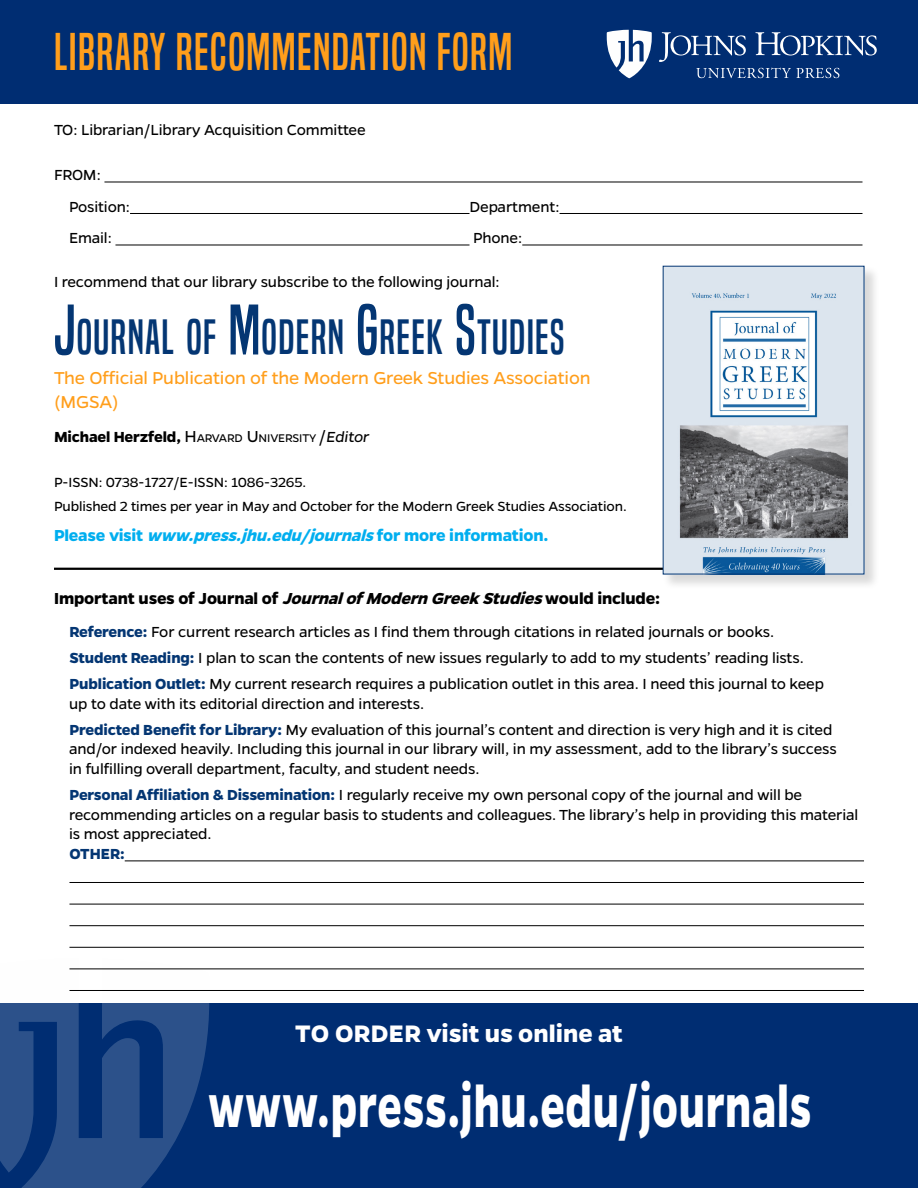
<style>
.page{position:relative;width:918px;height:1188px;background:#fff}
.page>*{position:absolute;margin:0;border:0;box-sizing:border-box;transform-origin:0 0}
.t1{font:700 65.85px "Gentona";letter-spacing:.015em;color:#fff;scale:.7 1}
.t2{font:49.5px "Built Titling Rg";letter-spacing:.03em;color:#ff9e1b}
.Journal_Title{font:46.2px "Built Titling Rg";letter-spacing:.03em;color:#043673}
.t3{font:700 27px "Gentona";color:#fff}
.Journal_Sub_head{font:19.5px/24px "Gentona";letter-spacing:-.01em;color:#ff9e1b}
.Important_uses{font:700 18px "Gentona";letter-spacing:-.01em;color:#000}
.please_visit{font:700 18px "Gentona";letter-spacing:-.01em;color:#00aeef}
.bullet_list{font:16.5px/19.5px "Gentona";letter-spacing:-.01em;color:#000}
.To-From{font:16.5px/31.5px "Gentona";letter-spacing:-.01em;color:#000}
.I_reccomend{font:16.5px "Gentona";letter-spacing:-.01em;color:#000}
.Editor_Block{font:700 16.5px "Gentona";letter-spacing:-.01em;color:#000}
.bullet_other{font:700 16.5px "Gentona";letter-spacing:-.005em;color:#043673}
.Frequency{font:15px "Gentona";letter-spacing:-.01em;color:#000}
.ISSN{font:15px "Gentona";letter-spacing:-.005em;color:#000}
.s1{font-size:66px}
.s2{font-weight:400;font-size:18px}
.s3{font-weight:400;font-size:12.6px}
.s4{font-weight:400;font-style:italic}
.s5{font-style:italic}
.s6{font-weight:700;color:#043673}
</style>
<div class="page">
<div style="left:0;top:0;width:918px;height:104px;background:#002d72"></div>
<svg style="left:659px;top:32px;width:87px;height:30px"></svg>
<svg style="left:755px;top:32px;width:122px;height:24px"></svg>
<svg style="left:696px;top:68px;width:143px;height:10px"></svg>
<svg style="left:607px;top:30px;width:45px;height:48px"></svg>
<div style="left:0;top:1003px;width:918px;height:185px;background:#002d72"></div>
<svg style="left:0;top:968px;width:209px;height:220px;fill:#2c518a"></svg>
<hr style="left:104px;top:182px;width:759px;height:1px;background:#000">
<hr style="left:130px;top:213px;width:339px;height:1px;background:#000">
<hr style="left:560px;top:213px;width:302px;height:1px;background:#000">
<hr style="left:115px;top:245px;width:355px;height:1px;background:#000">
<hr style="left:522px;top:245px;width:340px;height:1px;background:#000">
<hr style="left:54px;top:568px;width:810px;height:2px;background:#000">
<hr style="left:125px;top:861px;width:739px;height:1px;background:#000">
<hr style="left:69px;top:882px;width:795px;height:1px;background:#000">
<hr style="left:69px;top:904px;width:795px;height:1px;background:#000">
<hr style="left:69px;top:925px;width:795px;height:1px;background:#000">
<hr style="left:69px;top:947px;width:795px;height:1px;background:#000">
<hr style="left:69px;top:969px;width:795px;height:1px;background:#000">
<hr style="left:69px;top:990px;width:795px;height:1px;background:#000">
<div style="left:662px;top:266px;width:218px;height:324px;background:#000;opacity:.15"></div>
<img style="left:665px;top:268px;width:197px;height:304px">
<h2 class="t2" style="left:54px;top:22px;width:460px">LIBRARY RECOMMENDATION FORM</h2>
<p class="To-From" style="left:54px;top:115px;width:313px">TO: Librarian/Library Acquisition Committee</p>
<p class="To-From" style="left:69px;top:160px;width:63px;text-indent:-15px">FROM:<br>Position:</p>
<p class="To-From" style="left:470px;top:191px;width:92px">Department:</p>
<p class="To-From" style="left:69px;top:223px;width:44px">Email:</p>
<p class="To-From" style="left:473px;top:223px;width:51px">Phone:</p>
<p class="I_reccomend" style="left:54px;top:273px;width:447px">I recommend that our library subscribe to the following journal:</p>
<p class="Journal_Title" style="left:54px;top:310px;width:510px"><span class="s1">J</span>OURNAL OF <span class="s1">M</span>ODERN <span class="s1">G</span>REEK <span class="s1">S</span>TUDIES</p>
<p class="Journal_Sub_head" style="left:54px;top:366px;width:538px">The Official Publication of the Modern Greek Studies Association (MGSA)</p>
<p class="Editor_Block" style="left:54px;top:428px;width:317px">Michael Herzfeld, <span class="s2">H</span><span class="s3">ARVARD</span> <span class="s2">U</span><span class="s3">NIVERSITY</span> <span class="s2">/</span> <span class="s4">Editor</span></p>
<p class="ISSN" style="left:54px;top:474px;width:254px">P-ISSN: 0738-1727/E-ISSN: 1086-3265.</p>
<p class="Frequency" style="left:54px;top:498px;width:574px">Published 2 times per year in May and October for the Modern Greek Studies Association.</p>
<p class="please_visit" style="left:54px;top:525px;width:496px">Please visit <span class="s5">www.press.jhu.edu/journals</span>for more information.</p>
<p class="Important_uses" style="left:54px;top:588px;width:608px">Important uses of Journal of <span class="s5">JournalofModern GreekStudies</span>would include:</p>
<p class="bullet_list" style="left:69px;top:622px;width:706px"><span class="s6">Reference:</span> For current research articles as I find them through citations in related journals or books.</p>
<p class="bullet_list" style="left:69px;top:648px;width:736px"><span class="s6">Student Reading:</span> I plan to scan the contents of new issues regularly to add to my students’ reading lists.</p>
<p class="bullet_list" style="left:69px;top:674px;width:757px"><span class="s6">Publication Outlet:</span> My current research requires a publication outlet in this area. I need this journal to keep up to date with its editorial direction and interests.</p>
<p class="bullet_list" style="left:69px;top:720px;width:769px"><span class="s6">Predicted Benefit for Library:</span> My evaluation of this journal’s content and direction is very high and it is cited and/or indexed heavily. Including this journal in our library will, in my assessment, add to the library’s success in fulfilling overall department, faculty, and student needs.</p>
<p class="bullet_list" style="left:69px;top:785px;width:791px"><span class="s6">Personal Affiliation &amp; Dissemination:</span> I regularly receive my own personal copy of the journal and will be recommending articles on a regular basis to students and colleagues. The library’s help in providing this material is most appreciated.</p>
<p class="bullet_other" style="left:69px;top:845px;width:57px">OTHER:</p>
<h3 class="t3" style="left:295px;top:1018px;width:329px">TO ORDER visit us online at</h3>
<h1 class="t1" style="left:208px;top:1068px;width:863px">www.press.jhu.edu/journals</h1>
</div>
